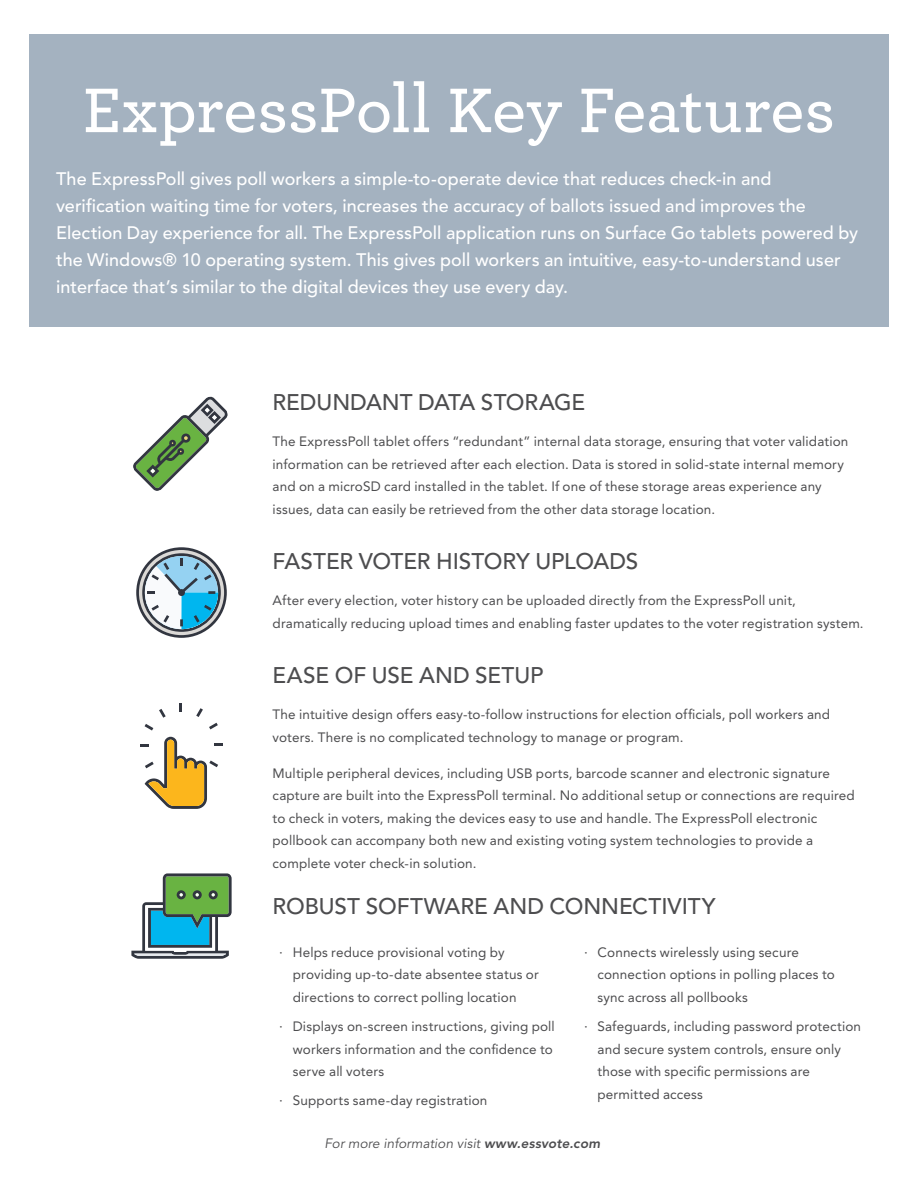
<style>
.page{position:relative;width:918px;height:1188px;background:#fff}
.page>*{position:absolute;margin:0;border:0;box-sizing:border-box;transform-origin:0 0}
._2_Heading_-_45pt{font:600 60px "Archer S Sm";letter-spacing:-.01em;color:#fff}
.Body_Copy_-_9pt{font:500 22.5px "Avenir LT Std";letter-spacing:-.005em;color:#4d4d4f}
._3_Subhead_-_15pt{font:500 22.5px "Avenir LT Std";letter-spacing:-.005em;color:#4d4d4f}
._2_Subheading_-_12pt{font:500 18px/27px "Avenir LT Std";color:#fff}
.Body_Copy_-_9pt-2{font:13.5px/22.5px "Avenir LT Std";letter-spacing:.01em;color:#4d4d4f}
.t1{font:italic 13.5px "Avenir LT Std";letter-spacing:.005em;color:#4d4d4f}
.s1{font-weight:800}
</style>
<div class="page">
<div style="left:29px;top:35px;width:860px;height:292px;background:#a4b2c0"></div>
<svg style="left:136px;top:547px;width:91px;height:91px"></svg>
<svg style="left:131px;top:873px;width:101px;height:86px"></svg>
<svg style="left:133px;top:396px;width:95px;height:95px"></svg>
<svg style="left:179px;top:704px;width:3px;height:8px"></svg>
<svg style="left:159px;top:709px;width:7px;height:9px"></svg>
<svg style="left:145px;top:724px;width:8px;height:7px"></svg>
<svg style="left:209px;top:723px;width:9px;height:6px"></svg>
<svg style="left:196px;top:708px;width:7px;height:9px"></svg>
<svg style="left:140px;top:737px;width:83px;height:72px"></svg>
<p class="_2_Heading_-_45pt" style="left:83px;top:61px;width:754px">ExpressPoll Key Features</p>
<p class="_2_Subheading_-_12pt" style="left:56px;top:165px;width:803px">The ExpressPoll gives poll workers a simple-to-operate device that reduces check-in and verification waiting time for voters, increases the accuracy of ballots issued and improves the Election Day experience for all. The ExpressPoll application runs on Surface Go tablets powered by the Windows® 10 operating system. This gives poll workers an intuitive, easy-to-understand user interface that’s similar to the digital devices they use every day.</p>
<p class="_3_Subhead_-_15pt" style="left:273px;top:389px;width:314px">REDUNDANT DATA STORAGE</p>
<p class="Body_Copy_-_9pt-2" style="left:273px;top:430px;width:577px">The ExpressPoll tablet offers “redundant” internal data storage, ensuring that voter validation information can be retrieved after each election. Data is stored in solid-state internal memory and on a microSD card installed in the tablet. If one of these storage areas experience any issues, data can easily be retrieved from the other data storage location.</p>
<p class="Body_Copy_-_9pt" style="left:273px;top:548px;width:367px">FASTER VOTER HISTORY UPLOADS</p>
<p class="Body_Copy_-_9pt-2" style="left:273px;top:589px;width:593px">After every election, voter history can be uploaded directly from the ExpressPoll unit, dramatically reducing upload times and enabling faster updates to the voter registration system.</p>
<p class="Body_Copy_-_9pt" style="left:273px;top:662px;width:273px">EASE OF USE AND SETUP</p>
<p class="Body_Copy_-_9pt-2" style="left:273px;top:703px;width:559px">The intuitive design offers easy-to-follow instructions for election officials, poll workers and voters. There is no complicated technology to manage or program.</p>
<p class="Body_Copy_-_9pt-2" style="left:273px;top:762px;width:584px">Multiple peripheral devices, including USB ports, barcode scanner and electronic signature capture are built into the ExpressPoll terminal. No additional setup or connections are required to check in voters, making the devices easy to use and handle. The ExpressPoll electronic pollbook can accompany both new and existing voting system technologies to provide a complete voter check-in solution.</p>
<p class="Body_Copy_-_9pt" style="left:273px;top:893px;width:445px">ROBUST SOFTWARE AND CONNECTIVITY</p>
<p class="Body_Copy_-_9pt-2" style="left:293px;top:941px;width:248px;text-indent:-14px">∙ Helps reduce provisional voting by providing up-to-date absentee status or directions to correct polling location</p>
<p class="Body_Copy_-_9pt-2" style="left:293px;top:1015px;width:264px;text-indent:-14px">∙ Displays on-screen instructions, giving poll workers information and the confidence to serve all voters</p>
<p class="Body_Copy_-_9pt-2" style="left:279px;top:1090px;width:210px">∙ Supports same-day registration</p>
<p class="Body_Copy_-_9pt-2" style="left:598px;top:941px;width:239px;text-indent:-14px">∙ Connects wirelessly using secure connection options in polling places to sync across all pollbooks</p>
<p class="Body_Copy_-_9pt-2" style="left:598px;top:1015px;width:265px;text-indent:-14px">∙ Safeguards, including password protection and secure system controls, ensure only those with specific permissions are permitted access</p>
<p class="t1" style="left:324px;top:1135px;width:277px">For more information visit <span class="s1">www.essvote.com</span></p>
</div>
